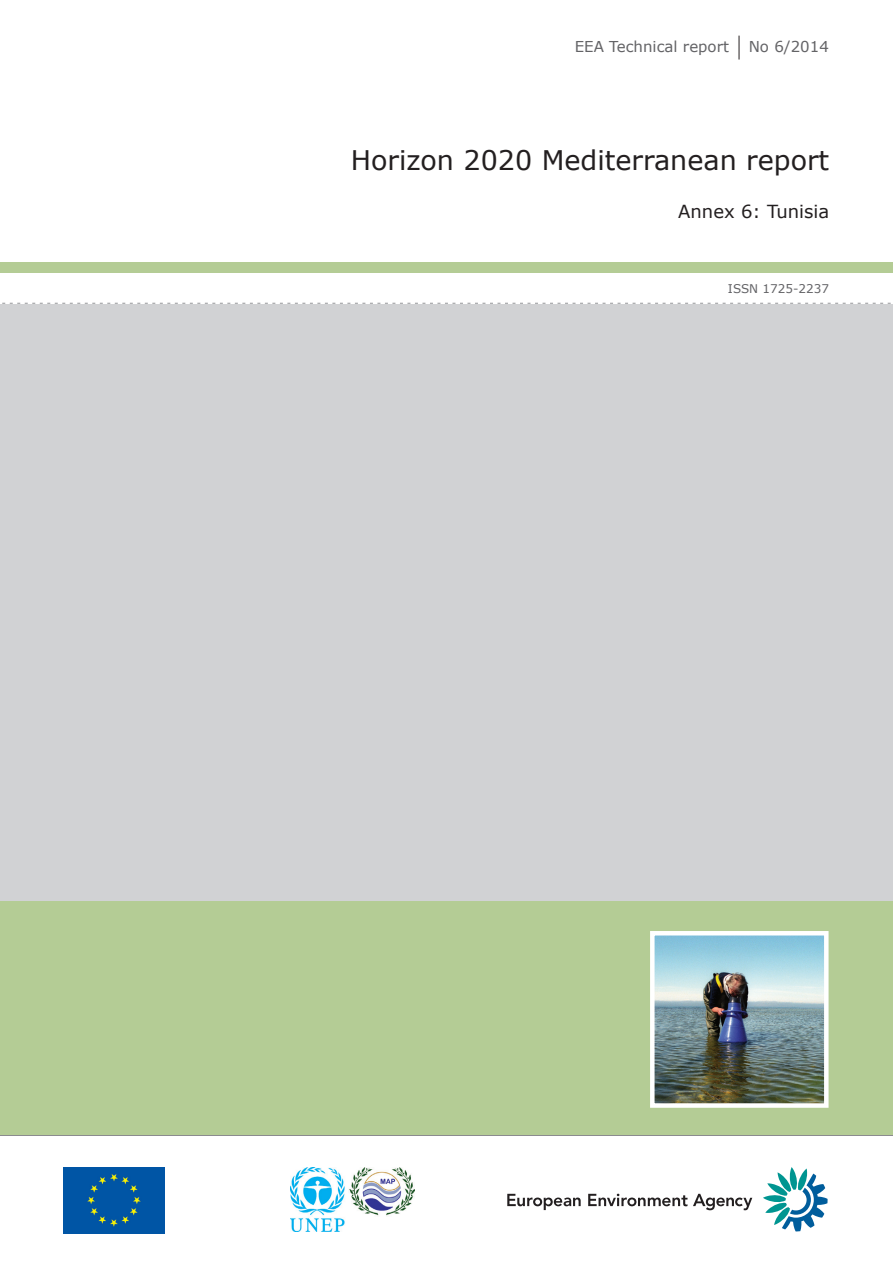
<style>
.page{position:relative;width:893px;height:1263px;background:#fff}
.page>*{position:absolute;margin:0;border:0;box-sizing:border-box;transform-origin:0 0}
.Cover_Title{font:27px "Verdana";color:#231f20}
.Cover_SubTitle{font:18px "Verdana";color:#231f20}
.EEA_Report{font:15px "Verdana";color:#636366}
.No_X_2005{font:15px "Verdana";color:#636366}
.ISSN_No{font:12px "Verdana";color:#636366}
</style>
<div class="page">
<svg style="left:507px;top:1194px;width:74px;height:16px"></svg>
<svg style="left:588px;top:1194px;width:99px;height:12px"></svg>
<svg style="left:693px;top:1194px;width:59px;height:16px"></svg>
<svg style="left:763px;top:1167px;width:64px;height:64px"></svg>
<svg style="left:739px;top:36px;width:1px;height:24px"></svg>
<div style="left:0;top:263px;width:893px;height:10px;background:#b4cc95"></div>
<svg style="left:2px;top:303px;width:889px;height:1px"></svg>
<hr style="left:0;top:1135px;width:893px;height:1px;background:#636366">
<div style="left:0;top:304px;width:893px;height:615px;background:#d1d2d4"></div>
<div style="left:0;top:901px;width:893px;height:234px;background:#b4cc95"></div>
<img style="left:655px;top:936px;width:168px;height:167px">
<div style="left:650px;top:931px;width:178px;height:177px;border:4px solid #fff"></div>
<div style="left:64px;top:1167px;width:100px;height:67px;background:#0055a5"></div>
<img style="left:291px;top:1168px;width:124px;height:63px">
<p class="EEA_Report" style="left:575px;top:36px;width:156px">EEA Technical report</p>
<p class="No_X_2005" style="left:749px;top:36px;width:82px">No 6/2014</p>
<p class="Cover_Title" style="left:351px;top:141px;width:480px">Horizon 2020 Mediterranean report</p>
<p class="Cover_SubTitle" style="left:678px;top:199px;width:152px">Annex 6: Tunisia</p>
<p class="ISSN_No" style="left:728px;top:280px;width:103px">ISSN 1725-2237</p>
</div>
